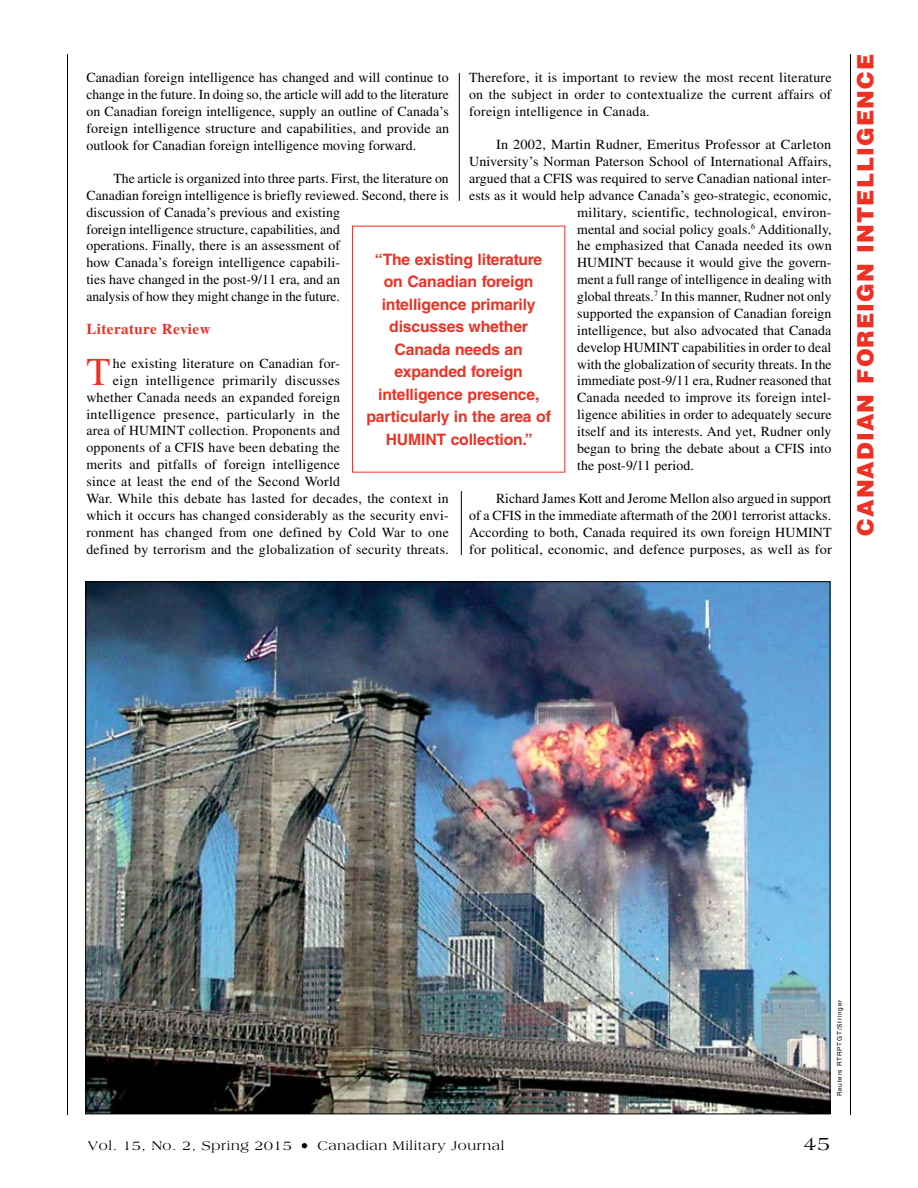
<style>
.page{position:relative;width:918px;height:1188px;background:#fff}
.page>*{position:absolute;margin:0;border:0;box-sizing:border-box;transform-origin:0 0}
.t1{font:39.3px "Times LT Std";color:#ee3124}
.t2{font:900 22.5px "Helvetica LT Std";letter-spacing:.05em;color:#ee3124}
.t3{font:19.5px "Americana Std";color:#000}
.t4{font:700 15.75px/22.5px "Helvetica LT Std";letter-spacing:-.01em;color:#ee3124;text-align:center}
.t5{font:700 15px "Times LT Std";letter-spacing:.03em;color:#ee3124}
.t6{font:13.8px/16.8px "Times LT Std";letter-spacing:.005em;color:#000;text-align:justify}
.t7{font:13.8px "Times LT Std";letter-spacing:.025em;color:#000}
.t8{font:13.5px "Americana Std";letter-spacing:.05em;color:#000}
.t9{font:6.3px "Helvetica LT Std";letter-spacing:.125em;color:#000}
.s1{font-size:16.5px}
</style>
<div class="page">
<hr style="left:850px;top:54px;width:1px;height:1061px;background:#000">
<hr style="left:67px;top:54px;width:1px;height:1061px;background:#000">
<hr style="left:459px;top:73px;width:1px;height:128px;background:#000">
<img style="left:87px;top:583px;width:741px;height:529px">
<hr style="left:461px;top:491px;width:1px;height:64px;background:#000">
<p class="t6" style="left:469px;top:69px;width:364px">Therefore, it is important to review the most recent literature on the subject in order to contextualize the current affairs of foreign intelligence in Canada.</p>
<p class="t6" style="left:496px;top:136px;width:337px">In 2002, Martin Rudner, Emeritus Professor at Carleton</p>
<p class="t6" style="left:469px;top:153px;width:364px">University’s Norman Paterson School of International Affairs,</p>
<p class="t6" style="left:469px;top:170px;width:364px">argued that a CFIS was required to serve Canadian national inter-</p>
<p class="t6" style="left:469px;top:187px;width:364px">ests as it would help advance Canada’s geo-strategic, economic,</p>
<p class="t6" style="left:577px;top:204px;width:256px">military, scientific, technological, environ-</p>
<p class="t6" style="left:577px;top:220px;width:256px">mental and social policy goals.<sup>6</sup> Additionally,</p>
<p class="t6" style="left:577px;top:237px;width:256px">he emphasized that Canada needed its own</p>
<p class="t6" style="left:577px;top:254px;width:256px">HUMINT because it would give the govern-</p>
<p class="t6" style="left:577px;top:271px;width:256px">ment a full range of intelligence in dealing with</p>
<p class="t6" style="left:577px;top:288px;width:256px">global threats.<sup>7</sup> In this manner, Rudner not only</p>
<p class="t6" style="left:577px;top:305px;width:256px">supported the expansion of Canadian foreign</p>
<p class="t6" style="left:577px;top:322px;width:256px">intelligence, but also advocated that Canada</p>
<p class="t6" style="left:577px;top:339px;width:256px">develop HUMINT capabilities in order to deal</p>
<p class="t6" style="left:577px;top:355px;width:256px">with the globalization of security threats. In the</p>
<p class="t6" style="left:577px;top:372px;width:256px">immediate post-9/11 era, Rudner reasoned that</p>
<p class="t6" style="left:577px;top:389px;width:256px">Canada needed to improve its foreign intel-</p>
<p class="t6" style="left:577px;top:406px;width:256px">ligence abilities in order to adequately secure</p>
<p class="t6" style="left:577px;top:423px;width:256px">itself and its interests. And yet, Rudner only</p>
<p class="t6" style="left:577px;top:440px;width:256px">began to bring the debate about a CFIS into</p>
<p class="t6" style="left:577px;top:457px;width:118px">the post-9/11 period.</p>
<p class="t6" style="left:469px;top:490px;width:364px;text-indent:27px">Richard James Kott and Jerome Mellon also argued in support of a CFIS in the immediate aftermath of the 2001 terrorist attacks.<br>According to both, Canada required its own foreign HUMINT for political, economic, and defence purposes, as well as for</p>
<p class="t6" style="left:86px;top:69px;width:364px">Canadian foreign intelligence has changed and will continue to change in the future. In doing so, the article will add to the literature on Canadian foreign intelligence, supply an outline of Canada’s foreign intelligence structure and capabilities, and provide an outlook for Canadian foreign intelligence moving forward.</p>
<p class="t6" style="left:86px;top:170px;width:364px;text-align:left;text-indent:27px">The article is organized into three parts. First, the literature on Canadian foreign intelligence is briefly reviewed. Second, there is discussion of Canada’s previous and existing<br>foreign intelligence structure, capabilities, and<br>operations. Finally, there is an assessment of<br>how Canada’s foreign intelligence capabili-<br>ties have changed in the post-9/11 era, and an<br>analysis of how they might change in the future.</p>
<p class="t5" style="left:86px;top:320px;width:126px">Literature Review</p>
<h1 class="t1" style="left:86px;top:349px;width:26px">T</h1>
<p class="t6" style="left:113px;top:355px;width:229px">he existing literature on Canadian for-</p>
<p class="t4" style="left:366px;top:248px;width:186px">“The existing literature on Canadian foreign intelligence primarily discusses whether<br>Canada needs an expanded foreign intelligence presence, particularly in the area of<br>HUMINT collection.”</p>
<p class="t7" style="left:113px;top:372px;width:229px">eign intelligence primarily discusses</p>
<p class="t6" style="left:86px;top:389px;width:255px">whether Canada needs an expanded foreign</p>
<p class="t7" style="left:86px;top:406px;width:255px">intelligence presence, particularly in the</p>
<p class="t6" style="left:86px;top:422px;width:255px">area of HUMINT collection. Proponents and</p>
<p class="t6" style="left:86px;top:439px;width:255px">opponents of a CFIS have been debating the</p>
<p class="t6" style="left:86px;top:456px;width:255px">merits and pitfalls of foreign intelligence</p>
<p class="t6" style="left:86px;top:473px;width:255px">since at least the end of the Second World</p>
<p class="t6" style="left:86px;top:490px;width:364px">War. While this debate has lasted for decades, the context in</p>
<p class="t6" style="left:86px;top:507px;width:364px">which it occurs has changed considerably as the security envi-</p>
<p class="t6" style="left:86px;top:524px;width:364px">ronment has changed from one defined by Cold War to one</p>
<p class="t6" style="left:86px;top:540px;width:364px">defined by terrorism and the globalization of security threats.</p>
<h2 class="t2" style="left:851px;top:536px;width:483px;rotate:-90deg">CANADIAN FOREIGN INTELLIGENCE</h2>
<p class="t9" style="left:836px;top:1096px;width:98px;rotate:-90deg">Reuters RTRPTGT/Stringer</p>
<p class="t8" style="left:88px;top:1138px;width:418px">Vol. 15, No. 2, Spring 2015 <span class="s1">•</span> Canadian Military Journal</p>
<h3 class="t3" style="left:804px;top:1132px;width:28px">45</h3>
</div>
